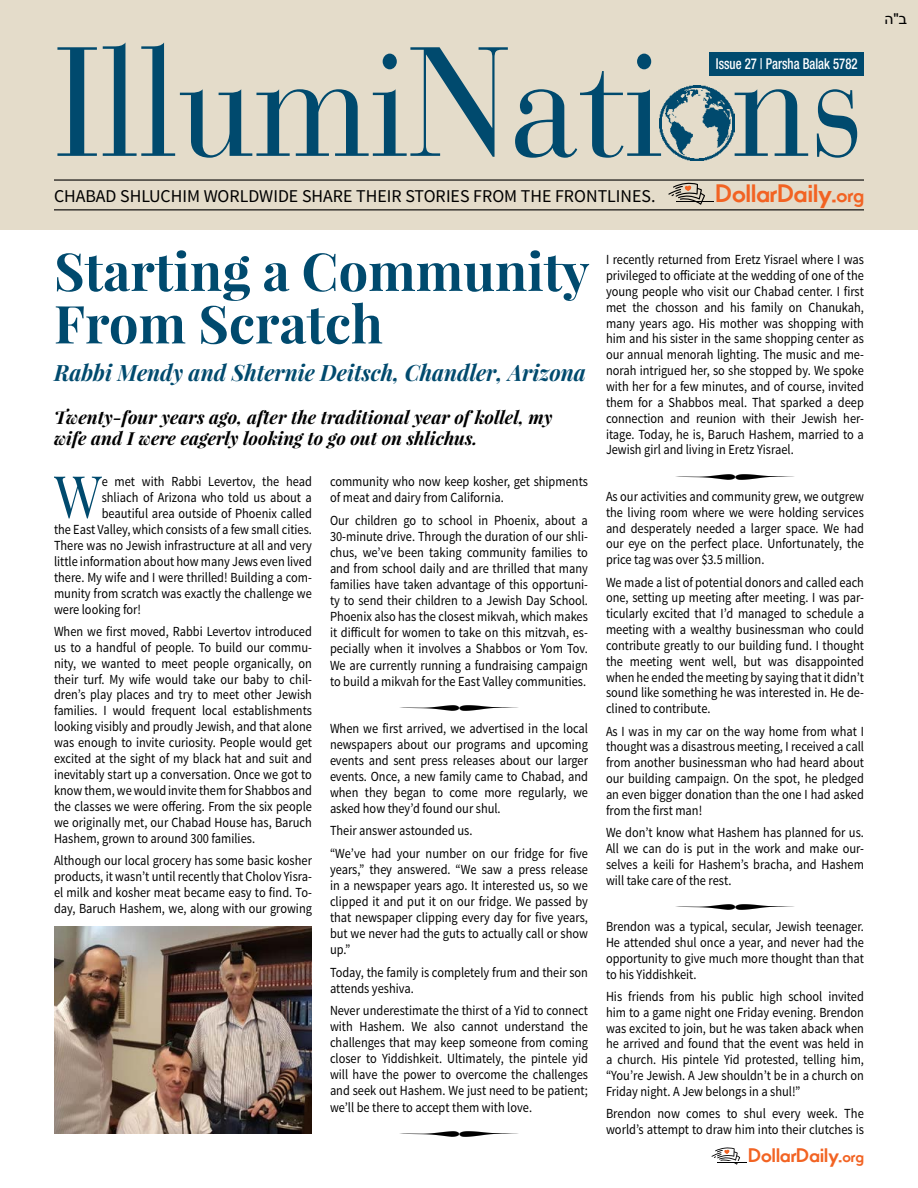
<style>
.page{position:relative;width:918px;height:1188px;background:#fff}
.page>*{position:absolute;margin:0;border:0;box-sizing:border-box;transform-origin:0 0}
.t1{font:154.2px "Bauer Bodoni Std";color:#004a6e;scale:.9 1}
.t2{font:58.8px "Playfair Display";color:#004a6e;scale:.89 1}
.t3{font:700 52.5px/52.5px "Playfair Display";color:#004a6e}
.t4{font:700 24px "Movement";letter-spacing:-.005em;color:#f26323}
.t5{font:italic 700 22.5px "Playfair Display";color:#004a6e;scale:.96 1}
.t6{font:700 18.6px "Movement";letter-spacing:-.005em;color:#f26323}
.Intro{font:italic 700 18px/21.6px "Playfair Display";color:#000}
.t7{font:18px "Source Sans Pro";color:#000}
.t8{font:500 condensed 15px "Helvetica Neue LT Std";color:#fff;scale:.85 1}
.t9{font:15px "Arial";color:#000}
.t10{font:13.8px/15.9px "Source Sans Pro";color:#000;text-align:justify;scale:.89 1}
.t11{font:13.8px/15.9px "Source Sans Pro";color:#000;scale:.9 1}
.s1{color:#e4dcca}
.s2{font-size:19.05px}
.s3{font-size:14.85px}
</style>
<div class="page">
<div style="left:0;top:0;width:918px;height:230px;background:#e4dcca"></div>
<hr style="left:54px;top:179px;width:810px;height:2px;background:#000">
<hr style="left:54px;top:209px;width:810px;height:1px;background:#000">
<div style="left:710px;top:52px;width:154px;height:24px;background:#004a6e"></div>
<svg style="left:668px;top:183px;width:37px;height:22px"></svg>
<hr style="left:676px;top:201px;width:37px;height:1px;background:#000">
<img style="left:660px;top:85px;width:75px;height:76px">
<svg style="left:712px;top:1147px;width:28px;height:18px"></svg>
<hr style="left:717px;top:1161px;width:30px;height:1px;background:#fff">
<hr style="left:717px;top:1162px;width:30px;height:1px;background:#000">
<img style="left:54px;top:927px;width:258px;height:207px">
<p class="t1" style="left:54px;top:11px;width:902px">IllumiNati<span class="s1">o</span>ns</p>
<p class="t7" style="left:54px;top:185px;width:603px">CHABAD SHLUCHIM WORLDWIDE SHARE THEIR STORIES FROM THE FRONTLINES.</p>
<p class="t8" style="left:716px;top:55px;width:168px">Issue 27 | Parsha Balak 5782</p>
<p class="t4" style="left:716px;top:178px;width:150px">DollarDaily.<span class="s2">org</span></p>
<p class="t3" style="left:54px;top:245px;width:537px">Starting a Community<br>From Scratch</p>
<p class="t5" style="left:54px;top:357px;width:556px">Rabbi Mendy and Shternie Deitsch, Chandler, Arizona</p>
<p class="Intro" style="left:54px;top:405px;width:500px">Twenty-four years ago, after the traditional year of kollel, my wife and I were eagerly looking to go out on shlichus.</p>
<p class="t2" style="left:54px;top:459px;width:55px">W</p>
<p class="t10" style="left:102px;top:474px;width:238px">e met with Rabbi Levertov, the head</p>
<p class="t10" style="left:102px;top:490px;width:238px">shliach of Arizona who told us about a</p>
<p class="t10" style="left:102px;top:506px;width:238px">beautiful area outside of Phoenix called</p>
<p class="t10" style="left:54px;top:522px;width:291px">the East Valley, which consists of a few small cities.</p>
<p class="t10" style="left:54px;top:538px;width:291px">There was no Jewish infrastructure at all and very</p>
<p class="t10" style="left:54px;top:554px;width:291px">little information about how many Jews even lived</p>
<p class="t10" style="left:54px;top:570px;width:291px">there. My wife and I were thrilled! Building a com-</p>
<p class="t10" style="left:54px;top:585px;width:291px">munity from scratch was exactly the challenge we</p>
<p class="t10" style="left:54px;top:601px;width:99px">were looking for!</p>
<p class="t10" style="left:54px;top:624px;width:291px">When we first moved, Rabbi Levertov introduced us to a handful of people. To build our commu&shy;nity, we wanted to meet people organically, on their turf. My wife would take our baby to chil&shy;dren’s play places and try to meet other Jewish families. I would frequent local establishments looking visibly and proudly Jewish, and that alone was enough to invite curiosity. People would get excited at the sight of my black hat and suit and inevitably start up a conversation. Once we got to know them, we would invite them for Shabbos and the classes we were offering. From the six people we originally met, our Chabad House has, Baruch Hashem, grown to around 300 families.</p>
<p class="t10" style="left:54px;top:853px;width:291px">Although our local grocery has some basic kosher products, it wasn’t until recently that Cholov Yisra&shy;el milk and kosher meat became easy to find. To&shy;day, Baruch Hashem, we, along with our growing</p>
<p class="t10" style="left:330px;top:474px;width:291px">community who now keep kosher, get shipments of meat and dairy from California.</p>
<p class="t10" style="left:330px;top:513px;width:291px">Our children go to school in Phoenix, about a 30-minute drive. Through the duration of our shli&shy;chus, we’ve been taking community families to and from school daily and are thrilled that many families have taken advantage of this opportuni&shy;ty to send their children to a Jewish Day School.<br>Phoenix also has the closest mikvah, which makes it difficult for women to take on this mitzvah, es&shy;pecially when it involves a Shabbos or Yom Tov.<br>We are currently running a fundraising campaign to build a mikvah for the East Valley communities.</p>
<p class="t10" style="left:330px;top:720px;width:291px">When we first arrived, we advertised in the local newspapers about our programs and upcoming events and sent press releases about our larger</p>
<p class="t10" style="left:330px;top:768px;width:291px">events. Once, a new family came to Chabad, and when they began to come more regularly, we asked how they’d found our shul.</p>
<p class="t10" style="left:330px;top:823px;width:162px">Their answer astounded us.</p>
<p class="t10" style="left:330px;top:845px;width:291px">“We’ve had your number on our fridge for five years,” they answered. “We saw a press release in a newspaper years ago. It interested us, so we clipped it and put it on our fridge. We passed by that newspaper clipping every day for five years, but we never had the guts to actually call or show up.”</p>
<p class="t10" style="left:330px;top:964px;width:291px">Today, the family is completely frum and their son attends yeshiva.</p>
<p class="t10" style="left:330px;top:1003px;width:291px">Never underestimate the thirst of a Yid to connect with Hashem. We also cannot understand the challenges that may keep someone from coming closer to Yiddishkeit. Ultimately, the pintele yid will have the power to overcome the challenges and seek out Hashem. We just need to be patient; we’ll be there to accept them with love.</p>
<p class="t10" style="left:606px;top:252px;width:291px">I recently returned from Eretz Yisrael where I was privileged to officiate at the wedding of one of the young people who visit our Chabad center. I first met the chosson and his family on Chanukah, many years ago. His mother was shopping with him and his sister in the same shopping center as our annual menorah lighting. The music and me&shy;norah intrigued her, so she stopped by. We spoke with her for a few minutes, and of course, invited them for a Shabbos meal. That sparked a deep connection and reunion with their Jewish her&shy;itage. Today, he is, Baruch Hashem, married to a Jewish girl and living in Eretz Yisrael.</p>
<p class="t10" style="left:606px;top:489px;width:291px">As our activities and community grew, we outgrew the living room where we were holding services and desperately needed a larger space. We had</p>
<p class="t10" style="left:606px;top:536px;width:291px">our eye on the perfect place. Unfortunately, the price tag was over $3.5 million.</p>
<p class="t10" style="left:606px;top:574px;width:291px">We made a list of potential donors and called each one, setting up meeting after meeting. I was par&shy;ticularly excited that I’d managed to schedule a meeting with a wealthy businessman who could contribute greatly to our building fund. I thought the meeting went well, but was disappointed when he ended the meeting by saying that it didn’t sound like something he was interested in. He de&shy;clined to contribute.</p>
<p class="t10" style="left:606px;top:723px;width:291px">As I was in my car on the way home from what I thought was a disastrous meeting, I received a call from another businessman who had heard about our building campaign. On the spot, he pledged an even bigger donation than the one I had asked from the first man!</p>
<p class="t10" style="left:606px;top:825px;width:291px">We don’t know what Hashem has planned for us.<br>All we can do is put in the work and make our&shy;selves a keili for Hashem’s bracha, and Hashem will take care of the rest.</p>
<p class="t10" style="left:606px;top:919px;width:291px">Brendon was a typical, secular, Jewish teenager.<br>He attended shul once a year, and never had the opportunity to give much more thought than that</p>
<p class="t10" style="left:606px;top:966px;width:103px">to his Yiddishkeit.</p>
<p class="t10" style="left:606px;top:989px;width:291px">His friends from his public high school invited him to a game night one Friday evening. Brendon was excited to join, but he was taken aback when he arrived and found that the event was held in a church. His pintele Yid protested, telling him, “You’re Jewish. A Jew shouldn’t be in a church on Friday night. A Jew belongs in a shul!”</p>
<p class="t11" style="left:606px;top:1106px;width:288px">Brendon now comes to shul every week. The world’s attempt to draw him into their clutches is</p>
<p class="t6" style="left:749px;top:1144px;width:117px">DollarDaily.<span class="s3">org</span></p>
<p class="t9" style="left:884px;top:9px;width:24px">ה ב"</p>
</div>
